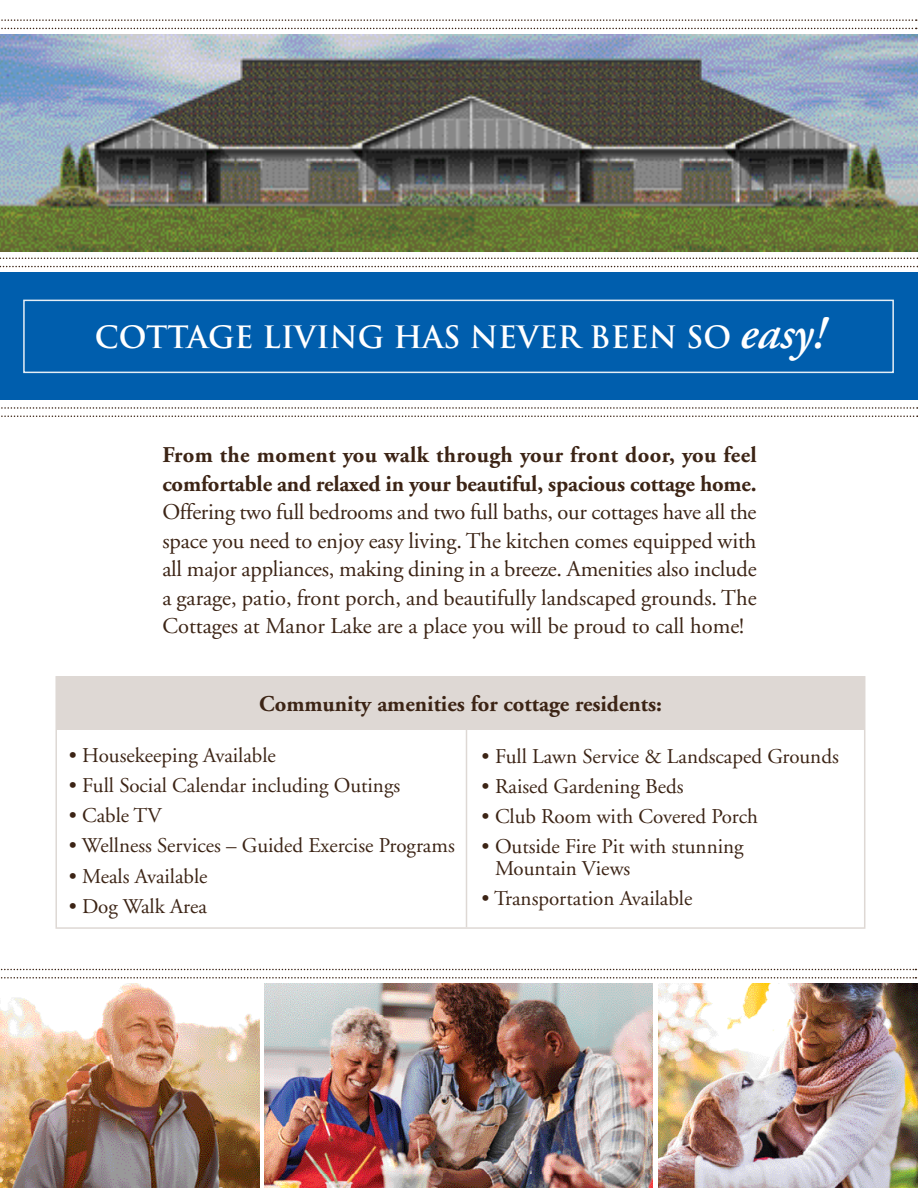
<style>
.page{position:relative;width:918px;height:1188px;background:#fff}
.page>*{position:absolute;margin:0;border:0;box-sizing:border-box;transform-origin:0 0}
.t1{font:700 30px "Trajan";color:#fff}
.t2{font:22.5px/28.5px "Adobe Garamond";color:#3c2415;text-align:justify}
.t3{font:700 22.5px/28.5px "Adobe Garamond";color:#3c2415}
.t4{font:21px/22.5px "Adobe Garamond";color:#3c2415}
.s1{font-family:"Adobe Garamond";font-weight:600;font-style:italic;font-size:48px}
</style>
<div class="page">
<img style="left:0;top:34px;width:918px;height:218px">
<svg style="left:0;top:266px;width:918px;height:1px"></svg>
<svg style="left:0;top:258px;width:918px;height:1px"></svg>
<svg style="left:1px;top:416px;width:917px;height:1px"></svg>
<svg style="left:1px;top:407px;width:917px;height:2px"></svg>
<svg style="left:1px;top:28px;width:916px;height:1px"></svg>
<svg style="left:1px;top:19px;width:916px;height:2px"></svg>
<svg style="left:1px;top:977px;width:915px;height:2px"></svg>
<svg style="left:0;top:969px;width:916px;height:1px"></svg>
<div style="left:0;top:273px;width:918px;height:127px;background:#005ead"></div>
<div style="left:23px;top:300px;width:871px;height:73px;border:2px solid #fff"></div>
<div style="left:56px;top:676px;width:809px;height:54px;background:#ded8d4"></div>
<img style="left:265px;top:984px;width:388px;height:204px">
<img style="left:659px;top:984px;width:259px;height:204px">
<img style="left:0;top:984px;width:259px;height:204px">
<hr style="left:466px;top:724px;width:1px;height:203px;background:#ded8d4">
<h1 class="t1" style="left:95px;top:318px;width:730px">COTTAGE LIVING HAS NEVER BEEN SO <span class="s1">easy!</span></h1>
<p class="t3" style="left:162px;top:441px;width:596px">From the moment you walk through your front door, you feel comfortable and relaxed in your beautiful, spacious cottage home.</p>
<p class="t2" style="left:162px;top:498px;width:596px">Offering two full bedrooms and two full baths, our cottages have all the space you need to enjoy easy living. The kitchen comes equipped with all major appliances, making dining in a breeze. Amenities also include a garage, patio, front porch, and beautifully landscaped grounds. The Cottages at Manor Lake are a place you will be proud to call home!</p>
<p class="t3" style="left:259px;top:690px;width:404px">Community amenities for cottage residents:</p>
<p class="t4" style="left:69px;top:745px;width:209px">• Housekeeping Available</p>
<p class="t4" style="left:69px;top:775px;width:333px">• Full Social Calendar including Outings</p>
<p class="t4" style="left:69px;top:805px;width:94px">• Cable TV</p>
<p class="t4" style="left:69px;top:835px;width:387px">• Wellness Services – Guided Exercise Programs</p>
<p class="t4" style="left:69px;top:865px;width:140px">• Meals Available</p>
<p class="t4" style="left:69px;top:895px;width:140px">• Dog Walk Area</p>
<p class="t4" style="left:482px;top:745px;width:359px">• Full Lawn Service &amp; Landscaped Grounds</p>
<p class="t4" style="left:482px;top:775px;width:204px">• Raised Gardening Beds</p>
<p class="t4" style="left:482px;top:805px;width:278px">• Club Room with Covered Porch</p>
<p class="t4" style="left:495px;top:835px;width:250px;text-indent:-13px">• Outside Fire Pit with stunning<br>Mountain Views</p>
<p class="t4" style="left:482px;top:888px;width:212px">• Transportation Available</p>
</div>
